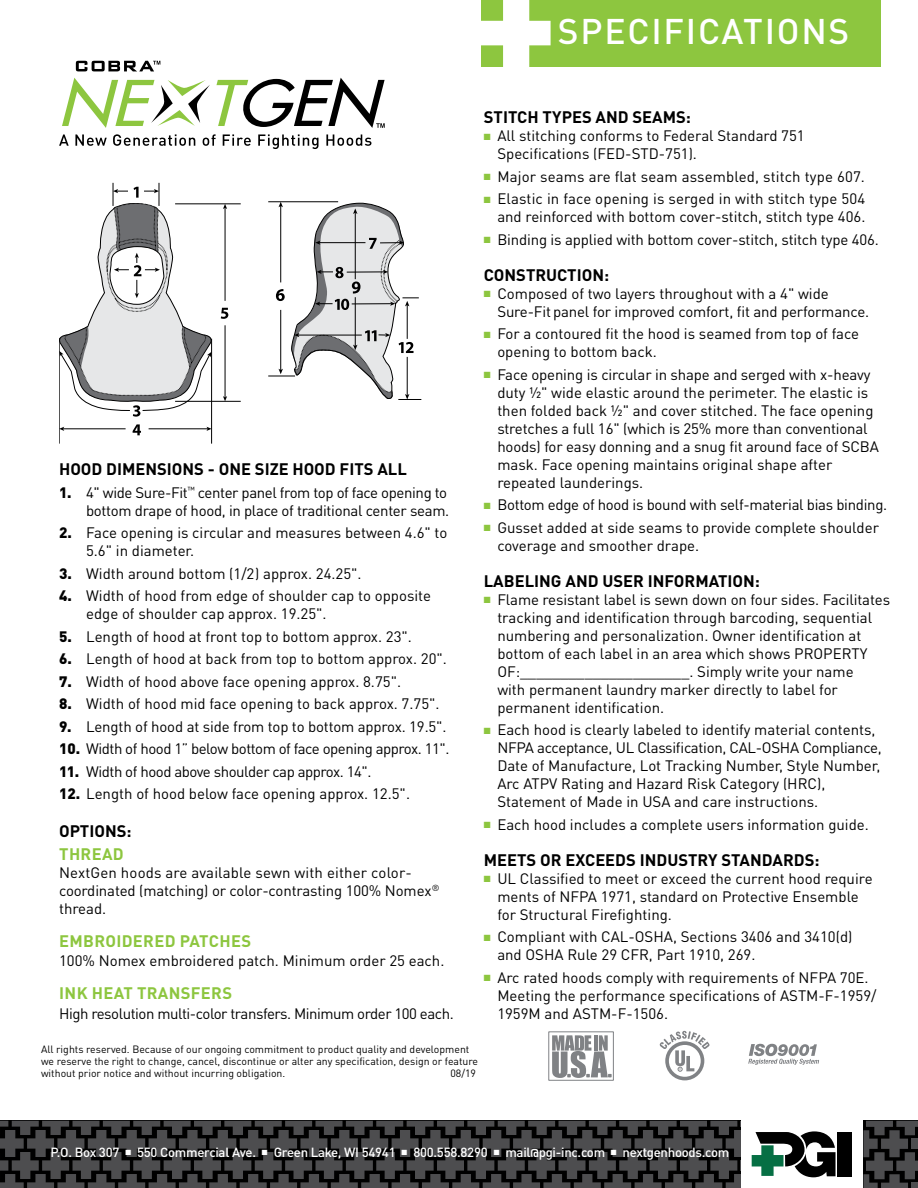
<style>
.page{position:relative;width:918px;height:1188px;background:#fff}
.page>*{position:absolute;margin:0;border:0;box-sizing:border-box;transform-origin:0 0}
.t1{font:500 35.25px "DIN Pro";letter-spacing:.05em;color:#fff}
.t2{font:700 16.5px "DIN Pro";color:#000}
.t3{font:700 16.5px "DIN Pro";letter-spacing:.02em;color:#8dc63f}
.t4{font:15px/18px "DIN Pro";color:#000}
.t5{font:15px "DIN Pro";letter-spacing:-.03em;color:#000}
.t6{font:15px/18px "DIN Pro";letter-spacing:-.025em;color:#000;text-align:right}
.t7{font:15px "DIN Pro";letter-spacing:-.02em;color:#000}
.t8{font:500 13.2px "DIN Pro";letter-spacing:-.02em;color:#fff}
.t9{font:10.5px/12px "DIN Pro";color:#000}
.s1{color:#8dc63f}
.s2{font-size:14.25px}
.s3{font-weight:900}
.s4{font-weight:700;font-size:11.25px}
</style>
<div class="page">
<svg style="left:863px;top:1121px;width:55px;height:67px;background:#333334"></svg>
<svg style="left:0;top:1121px;width:741px;height:67px;background:#333335"></svg>
<div style="left:482px;top:0;width:399px;height:66px;background:#8dc63f"></div>
<hr style="left:175px;top:204px;width:66px;height:1px;background:#000">
<hr style="left:175px;top:401px;width:66px;height:1px;background:#000">
<svg style="left:268px;top:201px;width:153px;height:199px"></svg>
<svg style="left:133px;top:424px;width:8px;height:11px"></svg>
<hr style="left:63px;top:428px;width:63px;height:1px;background:#000">
<svg style="left:60px;top:427px;width:4px;height:4px"></svg>
<hr style="left:149px;top:428px;width:59px;height:1px;background:#000">
<svg style="left:206px;top:427px;width:5px;height:4px"></svg>
<hr style="left:59px;top:338px;width:1px;height:106px;background:#000">
<hr style="left:211px;top:339px;width:1px;height:105px;background:#000">
<svg style="left:59px;top:183px;width:169px;height:234px"></svg>
<svg style="left:481px;top:0;width:70px;height:67px"></svg>
<svg style="left:59px;top:134px;width:10px;height:12px"></svg>
<svg style="left:75px;top:134px;width:32px;height:12px"></svg>
<svg style="left:113px;top:134px;width:82px;height:12px"></svg>
<svg style="left:203px;top:134px;width:13px;height:12px"></svg>
<svg style="left:223px;top:134px;width:28px;height:12px"></svg>
<svg style="left:258px;top:134px;width:61px;height:15px"></svg>
<svg style="left:326px;top:134px;width:45px;height:12px"></svg>
<svg style="left:62px;top:78px;width:148px;height:50px"></svg>
<svg style="left:76px;top:61px;width:84px;height:10px"></svg>
<svg style="left:216px;top:78px;width:169px;height:50px"></svg>
<svg style="left:659px;top:1031px;width:51px;height:49px"></svg>
<svg style="left:748px;top:1044px;width:71px;height:21px"></svg>
<svg style="left:552px;top:1035px;width:60px;height:43px"></svg>
<div style="left:838px;top:1132px;width:14px;height:45px;background:#000"></div>
<svg style="left:752px;top:1131px;width:84px;height:46px"></svg>
<h1 class="t1" style="left:558px;top:3px;width:293px">SPECIFICATIONS</h1>
<p class="t2" style="left:484px;top:103px;width:209px">STITCH TYPES AND SEAMS:</p>
<p class="t4" style="left:497px;top:126px;width:309px;text-indent:-14px"><span class="s1">■</span> All stitching conforms to Federal Standard 751<br>Specifications <span class="s2">(</span>FED-STD-751<span class="s2">)</span>.</p>
<p class="t4" style="left:484px;top:167px;width:383px"><span class="s1">■</span> Major seams are flat seam assembled, stitch type 607.</p>
<p class="t4" style="left:484px;top:189px;width:383px;text-align:right"><span class="s1">■</span> Elastic in face opening is serged in with stitch type 504 and reinforced with bottom cover-stitch, stitch type 406.</p>
<p class="t4" style="left:484px;top:230px;width:397px"><span class="s1">■</span> Binding is applied with bottom cover-stitch, stitch type 406.</p>
<p class="t2" style="left:484px;top:261px;width:127px">CONSTRUCTION:</p>
<p class="t4" style="left:497px;top:284px;width:373px;text-indent:-14px"><span class="s1">■</span> Composed of two layers throughout with a 4" wide<br>Sure-Fitpanel for improved comfort, fit and performance.</p>
<p class="t4" style="left:497px;top:324px;width:363px;text-indent:-14px"><span class="s1">■</span> For a contoured fit the hood is seamed from top of face opening to bottom back.</p>
<p class="t4" style="left:497px;top:365px;width:383px;text-indent:-13px"><span class="s1">■</span> Face opening is circular in shape and serged with x-heavy duty ½" wide elastic around the perimeter. The elastic is then folded back ½" and cover stitched. The face opening stretches a full 16" <span class="s2">(</span>which is 25% more than conventional hoods<span class="s2">)</span> for easy donning and a snug fit around face of SCBA mask. Face opening maintains original shape after repeated launderings.</p>
<p class="t7" style="left:484px;top:494px;width:405px"><span class="s1">■</span> Bottom edge of hood is bound with self-material bias binding.</p>
<p class="t4" style="left:497px;top:518px;width:383px;text-indent:-14px"><span class="s1">■</span> Gusset added at side seams to provide complete shoulder coverage and smoother drape.</p>
<p class="t2" style="left:484px;top:567px;width:278px">LABELING AND USER INFORMATION:</p>
<p class="t4" style="left:497px;top:590px;width:394px;text-indent:-14px"><span class="s1">■</span> Flame resistant label is sewn down on four sides. Facilitates tracking and identification through barcoding, sequential numbering and personalization. Owner identification at bottom of each label in an area which shows PROPERTY OF:_____________________. Simply write your name<br>with permanent laundry marker directly to label for permanent identification.</p>
<p class="t4" style="left:497px;top:720px;width:386px;text-indent:-13px"><span class="s1">■</span> Each hood is clearly labeled to identify material contents, NFPA acceptance, UL Classification, CAL-OSHA Compliance, Date of Manufacture, Lot Tracking Number, Style Number, Arc ATPV Rating and Hazard Risk Category <span class="s2">(</span>HRC<span class="s2">)</span>, Statement of Made in USA and care instructions.</p>
<p class="t4" style="left:484px;top:815px;width:387px"><span class="s1">■</span> Each hood includes a complete users information guide.</p>
<p class="t2" style="left:484px;top:846px;width:337px">MEETS OR EXCEEDS INDUSTRY STANDARDS:</p>
<p class="t4" style="left:497px;top:869px;width:377px;text-indent:-14px"><span class="s1">■</span> UL Classified to meet or exceed the current hood require ments of NFPA 1971, standard on Protective Ensemble for Structural Firefighting.</p>
<p class="t4" style="left:497px;top:927px;width:357px;text-indent:-13px"><span class="s1">■</span> Compliant with CAL-OSHA, Sections 3406 and 3410<span class="s2">(</span>d<span class="s2">) </span>and OSHA Rule 29 CFR, Part 1910, 269.</p>
<p class="t4" style="left:497px;top:968px;width:381px;text-indent:-14px"><span class="s1">■</span> Arc rated hoods comply with requirements of NFPA 70E.<br>Meeting the performance specifications of ASTM-F-1959/<br>1959M and ASTM-F-1506.</p>
<p class="t2" style="left:59px;top:456px;width:349px">HOOD DIMENSIONS - ONE SIZE HOOD FITS ALL</p>
<p class="t6" style="left:59px;top:483px;width:392px"><span class="s3">1.</span> 4" wide Sure-Fit<sup>™</sup> center panel from top of face opening to bottom drape of hood, in place of traditional center seam.</p>
<p class="t4" style="left:86px;top:523px;width:363px;text-indent:-27px"><span class="s3">2.</span> Face opening is circular and measures between 4.6" to<br>5.6" in diameter.</p>
<p class="t4" style="left:59px;top:564px;width:304px"><span class="s3">3.</span> Width around bottom <span class="s2">(</span>1/2<span class="s2">)</span> approx. 24.25".</p>
<p class="t4" style="left:86px;top:586px;width:346px;text-indent:-27px"><span class="s3">4.</span> Width of hood from edge of shoulder cap to opposite edge of shoulder cap approx. 19.25".</p>
<p class="t4" style="left:59px;top:627px;width:354px"><span class="s3">5.</span> Length of hood at front top to bottom approx. 23".</p>
<p class="t4" style="left:59px;top:649px;width:389px"><span class="s3">6.</span> Length of hood at back from top to bottom approx. 20".</p>
<p class="t4" style="left:59px;top:672px;width:343px"><span class="s3">7.</span> Width of hood above face opening approx. 8.75".</p>
<p class="t4" style="left:59px;top:694px;width:382px"><span class="s3">8.</span> Width of hood mid face opening to back approx. 7.75".</p>
<p class="t4" style="left:59px;top:717px;width:389px"><span class="s3">9.</span> Length of hood at side from top to bottom approx. 19.5".</p>
<p class="t5" style="left:59px;top:739px;width:392px"><span class="s3">10.</span> Width of hood 1” below bottom of face opening approx. 11".</p>
<p class="t5" style="left:59px;top:761px;width:314px"><span class="s3">11.</span> Width of hood above shoulder cap approx. 14".</p>
<p class="t4" style="left:59px;top:784px;width:352px"><span class="s3">12.</span> Length of hood below face opening approx. 12.5".</p>
<p class="t2" style="left:59px;top:817px;width:74px">OPTIONS:</p>
<p class="t3" style="left:59px;top:840px;width:66px">THREAD</p>
<p class="t4" style="left:59px;top:863px;width:382px">NextGen hoods are available sewn with either color&shy;coordinated <span class="s2">(</span>matching<span class="s2">)</span> or color-contrasting 100% Nomex<sup>® </sup>thread.</p>
<p class="t3" style="left:59px;top:927px;width:193px">EMBROIDERED PATCHES</p>
<p class="t4" style="left:59px;top:951px;width:387px">100% Nomex embroidered patch. Minimum order 25 each.</p>
<p class="t3" style="left:59px;top:979px;width:174px">INK HEAT TRANSFERS</p>
<p class="t5" style="left:59px;top:1003px;width:396px">High resolution multi-color transfers. Minimum order 100 each.</p>
<p class="t9" style="left:41px;top:1043px;width:439px">All rights reserved. Because of our ongoing commitment to product quality and development we reserve the right to change, cancel, discontinue or alter any specification, design or feature without prior notice and without incurring obligation.</p>
<p class="t9" style="left:450px;top:1067px;width:27px">08/19</p>
<p class="t8" style="left:50px;top:1142px;width:681px">P.O. Box 307 ■ 550 Commercial Ave. ■ Green Lake, WI 54941 ■ 800.558.8290 ■ mail<span class="s4">@</span>pgi-inc.com ■ nextgenhoods.com</p>
</div>
